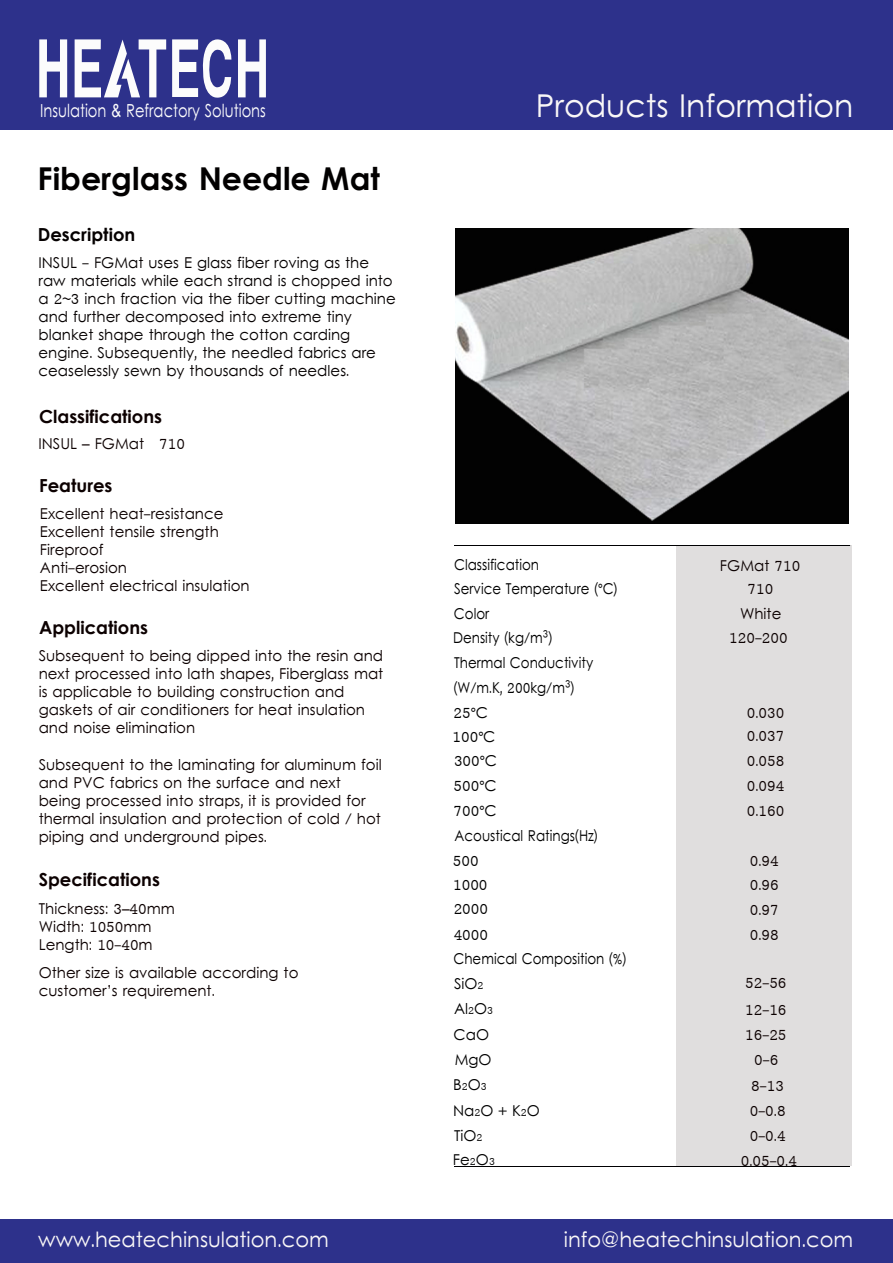
<style>
.page{position:relative;width:893px;height:1263px;background:#fff}
.page>*{position:absolute;margin:0;border:0;box-sizing:border-box;transform-origin:0 0}
.t1{font:700 31.5px "Levenim";color:#020000}
.t2{font:31.5px "Levenim";color:#f9f7f7}
.t3{font:21px "Levenim";color:#f9f7f7}
.t4{font:700 18px "Levenim";color:#0c0101}
.t5{font:18px "Levenim";color:#fcfcfc;scale:.82 1}
.t6{font:700 18px "Levenim";color:#050000}
.t7{font:15px/18px "Levenim";color:#0c0101}
.t8{font:15px/18px "Levenim";color:#050000}
.t9{font:15px/24.6px "Levenim";color:#000;scale:.9 1}
.t10{font:15px/24.6px "Levenim";color:#000}
.s1{font-family:"Arial"}
.s2{font-size:10.5px}
</style>
<div class="page">
<div style="left:676px;top:546px;width:176px;height:620px;background:#e0dede"></div>
<div style="left:0;top:0;width:893px;height:129px;background:#2d318b"></div>
<hr style="left:454px;top:545px;width:396px;height:1px;background:#000002">
<hr style="left:454px;top:1166px;width:396px;height:1px;background:#000002">
<img style="left:455px;top:229px;width:393px;height:295px">
<div style="left:0;top:1219px;width:893px;height:44px;background:#2d318b"></div>
<svg style="left:39px;top:39px;width:28px;height:58px"></svg>
<svg style="left:238px;top:39px;width:28px;height:58px"></svg>
<svg style="left:75px;top:39px;width:91px;height:58px"></svg>
<svg style="left:172px;top:39px;width:59px;height:59px"></svg>
<p class="t5" style="left:40px;top:100px;width:277px">Insulation <span class="s1">&amp;</span> Refractory Solutions</p>
<h1 class="t1" style="left:38px;top:161px;width:344px">Fiberglass Needle Mat</h1>
<p class="t6" style="left:38px;top:224px;width:99px">Description</p>
<p class="t8" style="left:38px;top:255px;width:359px">INSUL - FGMat uses E glass fiber roving as the raw materials while each strand is chopped into a 2~3 inch fraction via the fiber cutting machine and further decomposed into extreme tiny blanket shape through the cotton carding engine. Subsequently, the needled fabrics are ceaselessly sewn by thousands of needles.</p>
<p class="t4" style="left:39px;top:406px;width:125px">Classifications</p>
<p class="t7" style="left:38px;top:435px;width:148px">INSUL – FGMat 710</p>
<p class="t4" style="left:39px;top:475px;width:75px">Features</p>
<p class="t7" style="left:40px;top:506px;width:211px">Excellent heat-resistance<br>Excellent tensile strength<br>Fireproof<br>Anti-erosion<br>Excellent electrical insulation</p>
<p class="t4" style="left:39px;top:617px;width:111px">Applications</p>
<p class="t7" style="left:39px;top:648px;width:346px">Subsequent to being dipped into the resin and next processed into lath shapes, Fiberglass mat is applicable to building construction and gaskets of air conditioners for heat insulation and noise elimination</p>
<p class="t7" style="left:39px;top:756px;width:344px">Subsequent to the laminating for aluminum foil and PVC fabrics on the surface and next being processed into straps, it is provided for thermal insulation and protection of cold / hot piping and underground pipes.</p>
<p class="t4" style="left:39px;top:869px;width:123px">Specifications</p>
<p class="t7" style="left:39px;top:900px;width:138px">Thickness: 3–40mm<br>Width: 1050mm<br>Length: 10-40m</p>
<p class="t7" style="left:39px;top:964px;width:261px">Other size is available according to customer’s requirement.</p>
<h1 class="t2" style="left:536px;top:87px;width:319px">Products Information</h1>
<p class="t9" style="left:454px;top:554px;width:96px">Classification</p>
<p class="t7" style="left:720px;top:558px;width:82px">FGMat 710</p>
<p class="t9" style="left:454px;top:577px;width:183px">Service Temperature (°C)<br>Color</p>
<p class="t7" style="left:748px;top:581px;width:27px">710</p>
<p class="t7" style="left:729px;top:602px;width:60px;line-height:24.6px;text-align:center">White<br>120-200</p>
<p class="t9" style="left:453px;top:627px;width:157px">Density (kg/m³)<br>Thermal Conductivity (W/m.K, 200kg/m³)</p>
<p class="t10" style="left:452px;top:701px;width:46px">25°C<br>100°C<br>300°C<br>500°C<br>700°C</p>
<p class="t10" style="left:453px;top:850px;width:37px">500<br>1000<br>2000<br>4000</p>
<p class="t10" style="left:454px;top:971px;width:41px;line-height:25.7px">SiO<span class="s2">2<br></span>Al<span class="s2">2</span>O<span class="s2">3</span></p>
<p class="t10" style="left:455px;top:1048px;width:38px">MgO</p>
<p class="t9" style="left:455px;top:824px;width:161px">Acoustical Ratings(Hz)</p>
<p class="t9" style="left:453px;top:947px;width:194px">Chemical Composition (%)</p>
<p class="t10" style="left:454px;top:1023px;width:37px">CaO</p>
<p class="t10" style="left:453px;top:1074px;width:35px">B<span class="s2">2</span>O<span class="s2">3</span></p>
<p class="t10" style="left:453px;top:1124px;width:44px">TiO<span class="s2">2<br></span>Fe<span class="s2">2</span>O<span class="s2">3</span></p>
<p class="t10" style="left:453px;top:1099px;width:88px">Na<span class="s2">2</span>O + K<span class="s2">2</span>O</p>
<p class="t7" style="left:747px;top:702px;width:39px;line-height:23.5px">0.030<br>0.037</p>
<p class="t7" style="left:747px;top:749px;width:39px;line-height:25px">0.058<br>0.094</p>
<p class="t7" style="left:747px;top:803px;width:39px">0.160</p>
<p class="t7" style="left:750px;top:849px;width:30px;line-height:24.6px;text-align:justify">0.94<br>0.96<br>0.97<br>0.98</p>
<p class="t7" style="left:745px;top:970px;width:43px;line-height:26.8px">52-56<br>12-16</p>
<p class="t7" style="left:745px;top:1026px;width:43px">16-25</p>
<p class="t7" style="left:754px;top:1051px;width:26px">0-6</p>
<p class="t7" style="left:741px;top:1074px;width:58px;line-height:24.9px;text-align:center">8-13<br>0-0.8<br>0-0.4<br>0.05-0.4</p>
<h2 class="t3" style="left:38px;top:1227px;width:292px">www.heatechinsulation.com</h2>
<h2 class="t3" style="left:564px;top:1227px;width:291px">info@heatechinsulation.com</h2>
</div>
